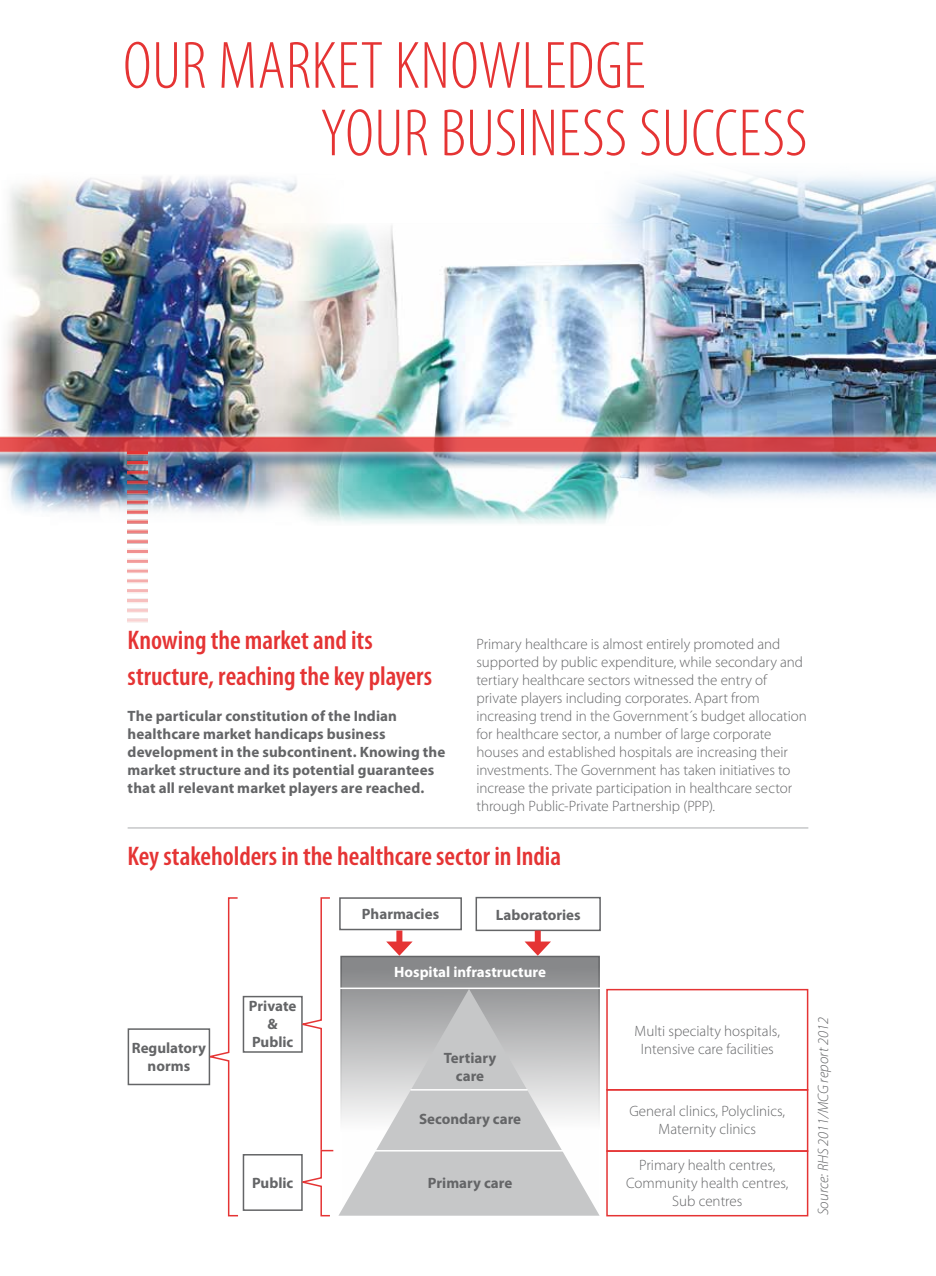
<style>
.page{position:relative;width:936px;height:1276px;background:#fff}
.page>*{position:absolute;margin:0;border:0;box-sizing:border-box;transform-origin:0 0}
.t1{font:300 condensed 67.5px/67.5px "Myriad Pro";color:#e53434}
.t2{font:600 condensed 27px/36px "Myriad Pro";letter-spacing:-.005em;color:#e53434}
.t3{font:300 15px/18px "Myriad Pro";color:#646567;text-align:center}
.t4{font:700 15px/18px "Myriad Pro";letter-spacing:.005em;color:#646567;text-align:center}
.t5{font:italic 300 15px "Myriad Pro";color:#646567}
.t6{font:700 15px "Myriad Pro";color:#fff}
</style>
<div class="page">
<img style="left:8px;top:174px;width:927px;height:59px">
<img style="left:0;top:233px;width:935px;height:339px">
<img style="left:128px;top:451px;width:19px;height:172px">
<hr style="left:128px;top:827px;width:680px;height:1px;background:#c6c7c8">
<div style="left:339px;top:897px;width:123px;height:33px;border:2px solid #646567"></div>
<div style="left:475px;top:897px;width:125px;height:34px;border:2px solid #646567"></div>
<div style="left:340px;top:955px;width:260px;height:259px;background:#87888a;border:2px solid #646567"></div>
<hr style="left:340px;top:987px;width:261px;height:2px;background:#fff">
<svg style="left:339px;top:989px;width:260px;height:226px;background:#c8c9ca"></svg>
<hr style="left:363px;top:1150px;width:200px;height:1px;background:#fff">
<hr style="left:410px;top:1089px;width:117px;height:1px;background:#fff">
<div style="left:243px;top:996px;width:60px;height:56px;border:2px solid #646567"></div>
<div style="left:606px;top:989px;width:202px;height:101px;border:2px solid #e53434"></div>
<div style="left:606px;top:1089px;width:202px;height:62px;border:2px solid #e53434"></div>
<div style="left:606px;top:1150px;width:202px;height:66px;border:2px solid #e53434"></div>
<div style="left:128px;top:1028px;width:82px;height:57px;border:2px solid #646567"></div>
<div style="left:243px;top:1154px;width:60px;height:57px;border:2px solid #646567"></div>
<div style="left:396px;top:930px;width:6px;height:17px;background:#e53434"></div>
<svg style="left:386px;top:941px;width:26px;height:14px"></svg>
<div style="left:534px;top:930px;width:6px;height:17px;background:#e53434"></div>
<svg style="left:524px;top:941px;width:27px;height:14px"></svg>
<svg style="left:296px;top:897px;width:38px;height:320px"></svg>
<svg style="left:203px;top:897px;width:35px;height:320px"></svg>
<h1 class="t1" style="left:320px;top:31px;width:489px;text-indent:-197px">OUR MARKET KNOWLEDGE<br>YOUR BUSINESS SUCCESS</h1>
<h2 class="t2" style="left:128px;top:621px;width:306px">Knowing the market and its structure, reaching the key players</h2>
<p class="t4" style="left:128px;top:706px;width:319px;text-align:left">The particular constitution of the Indian healthcare market handicaps business development in the subcontinent. Knowing the market structure and its potential guarantees that all relevant market players are reached.</p>
<p class="t3" style="left:476px;top:634px;width:332px;text-align:left">Primary healthcare is almost entirely promoted and supported by public expenditure, while secondary and tertiary healthcare sectors witnessed the entry of private players including corporates. Apart from increasing trend in the Government´s budget allocation for healthcare sector, a number of large corporate houses and established hospitals are increasing their investments. The Government has taken initiatives to increase the private participation in healthcare sector through Public-Private Partnership (PPP).</p>
<h2 class="t2" style="left:128px;top:837px;width:435px">Key stakeholders in the healthcare sector in India</h2>
<p class="t4" style="left:362px;top:905px;width:79px">Pharmacies</p>
<p class="t4" style="left:495px;top:905px;width:86px">Laboratories</p>
<p class="t4" style="left:132px;top:1038px;width:76px">Regulatory norms</p>
<p class="t4" style="left:249px;top:996px;width:49px">Private &amp;<br>Public</p>
<p class="t4" style="left:252px;top:1173px;width:43px">Public</p>
<p class="t6" style="left:394px;top:962px;width:153px">Hospital infrastructure</p>
<p class="t4" style="left:444px;top:1048px;width:54px">Tertiary care</p>
<p class="t4" style="left:419px;top:1109px;width:104px">Secondary care</p>
<p class="t4" style="left:428px;top:1173px;width:86px">Primary care</p>
<p class="t3" style="left:634px;top:1021px;width:147px">Multi specialty hospitals,<br>Intensive care facilities</p>
<p class="t3" style="left:629px;top:1102px;width:157px">General clinics, Polyclinics,<br>Maternity clinics</p>
<p class="t3" style="left:626px;top:1156px;width:164px">Primary health centres,<br>Community health centres,<br>Sub centres</p>
<p class="t5" style="left:814px;top:1215px;width:199px;rotate:-90deg">Source: RHS 2011/MCG report 2012</p>
</div>
